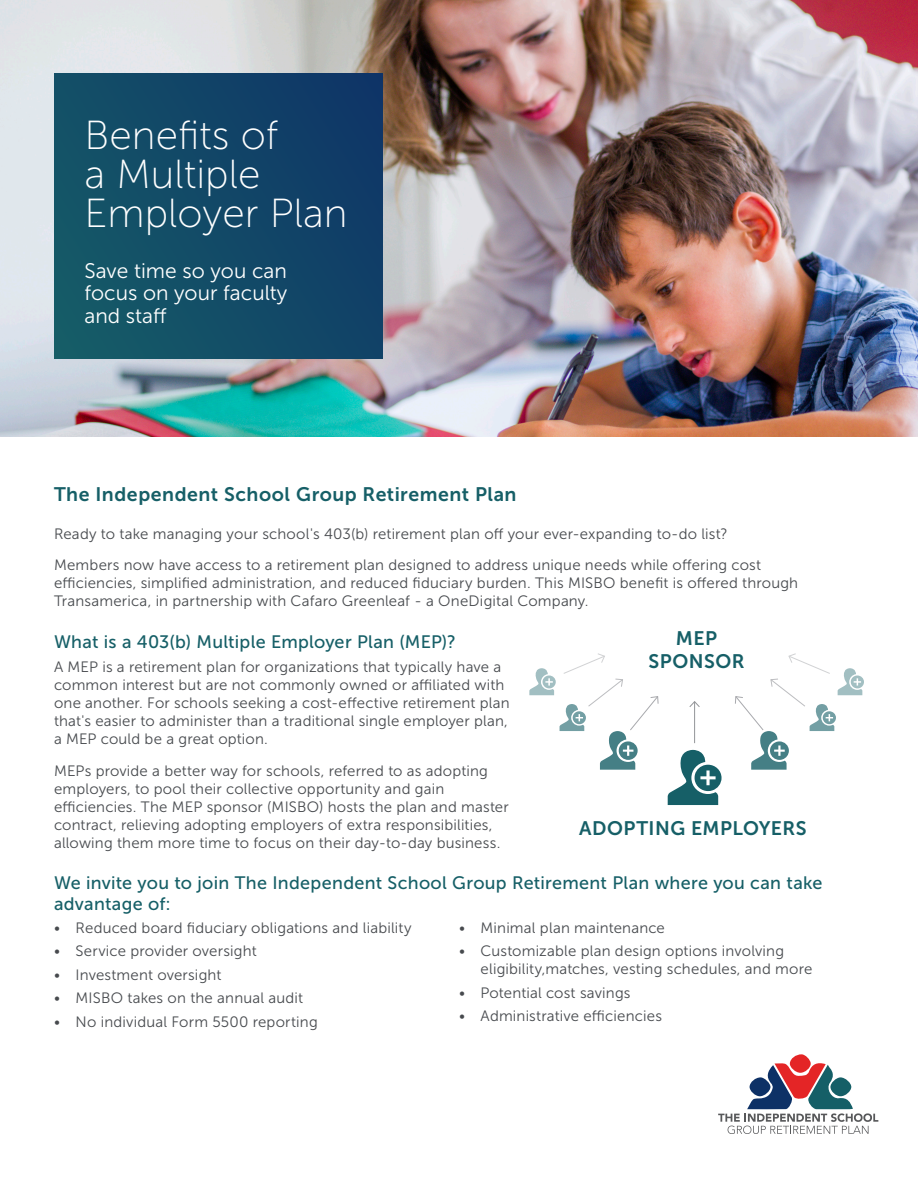
<style>
.page{position:relative;width:918px;height:1188px;background:#fff}
.page>*{position:absolute;margin:0;border:0;box-sizing:border-box;transform-origin:0 0}
.MISBO_Head_1{font:40.5px/39px "Museo Sans 100";color:#fff}
.MISBO_Subhead{font:21px/22.5px "Museo Sans 300";color:#fff;text-align:justify}
.MISBO_Intro{font:19.5px/22.5px "Museo Sans 700";letter-spacing:.025em;color:#165f67;text-align:center}
.MISBO_Head2{font:18px/21px "Museo Sans 500";letter-spacing:.015em;color:#165f67}
.MISBO_Body{font:15px/18px "Museo Sans 300";letter-spacing:.015em;color:#474a4e}
</style>
<div class="page">
<img style="left:0;top:0;width:918px;height:436px">
<div style="left:54px;top:73px;width:328px;height:286px;background:linear-gradient(to right,#155767,#103b67)"></div>
<svg style="left:668px;top:750px;width:54px;height:55px"></svg>
<hr style="left:694px;top:702px;width:1px;height:41px;background:#939598">
<svg style="left:689px;top:701px;width:11px;height:7px"></svg>
<svg style="left:529px;top:653px;width:130px;height:117px"></svg>
<svg style="left:735px;top:653px;width:129px;height:117px"></svg>
<svg style="left:718px;top:1054px;width:160px;height:80px"></svg>
<p class="MISBO_Head_1" style="left:84px;top:116px;width:265px">Benefits of<br>a Multiple<br>Employer Plan</p>
<p class="MISBO_Subhead" style="left:84px;top:260px;width:204px">Save time so you can focus on your faculty and staff</p>
<p class="MISBO_Intro" style="left:54px;top:483px;width:464px">The Independent School Group Retirement Plan</p>
<p class="MISBO_Body" style="left:54px;top:525px;width:675px">Ready to take managing your school's 403(b) retirement plan off your ever-expanding to-do list?</p>
<p class="MISBO_Body" style="left:54px;top:556px;width:746px">Members now have access to a retirement plan designed to address unique needs while offering cost efficiencies, simplified administration, and reduced fiduciary burden. This MISBO benefit is offered through<br>Transamerica, in partnership with Cafaro Greenleaf - a OneDigital Company.</p>
<p class="MISBO_Head2" style="left:54px;top:631px;width:403px">What is a 403(b) Multiple Employer Plan (MEP)?</p>
<p class="MISBO_Body" style="left:54px;top:658px;width:457px">A MEP is a retirement plan for organizations that typically have a common interest but are not commonly owned or affiliated with one another. For schools seeking a cost-effective retirement plan that's easier to administer than a traditional single employer plan, a MEP could be a great option.</p>
<p class="MISBO_Body" style="left:54px;top:762px;width:456px">MEPs provide a better way for schools, referred to as adopting employers, to pool their collective opportunity and gain efficiencies. The MEP sponsor (MISBO) hosts the plan and master contract, relieving adopting employers of extra responsibilities, allowing them more time to focus on their day-to-day business.</p>
<p class="MISBO_Head2" style="left:54px;top:872px;width:770px">We invite you to join The Independent School Group Retirement Plan where you can take advantage of:</p>
<p class="MISBO_Intro" style="left:649px;top:627px;width:98px">MEP<br>SPONSOR</p>
<p class="MISBO_Intro" style="left:579px;top:817px;width:229px">ADOPTING EMPLOYERS</p>
<p class="MISBO_Body" style="left:54px;top:919px;width:359px">• Reduced board fiduciary obligations and liability</p>
<p class="MISBO_Body" style="left:54px;top:942px;width:204px">• Service provider oversight</p>
<p class="MISBO_Body" style="left:54px;top:966px;width:169px">• Investment oversight</p>
<p class="MISBO_Body" style="left:54px;top:989px;width:251px">• MISBO takes on the annual audit</p>
<p class="MISBO_Body" style="left:54px;top:1012px;width:265px">• No individual Form 5500 reporting</p>
<p class="MISBO_Body" style="left:459px;top:919px;width:207px">• Minimal plan maintenance</p>
<p class="MISBO_Body" style="left:481px;top:942px;width:333px;text-indent:-22px">• Customizable plan design options involving eligibility,matches, vesting schedules, and more</p>
<p class="MISBO_Body" style="left:459px;top:984px;width:173px">• Potential cost savings</p>
<p class="MISBO_Body" style="left:459px;top:1007px;width:205px">• Administrative efficiencies</p>
</div>
